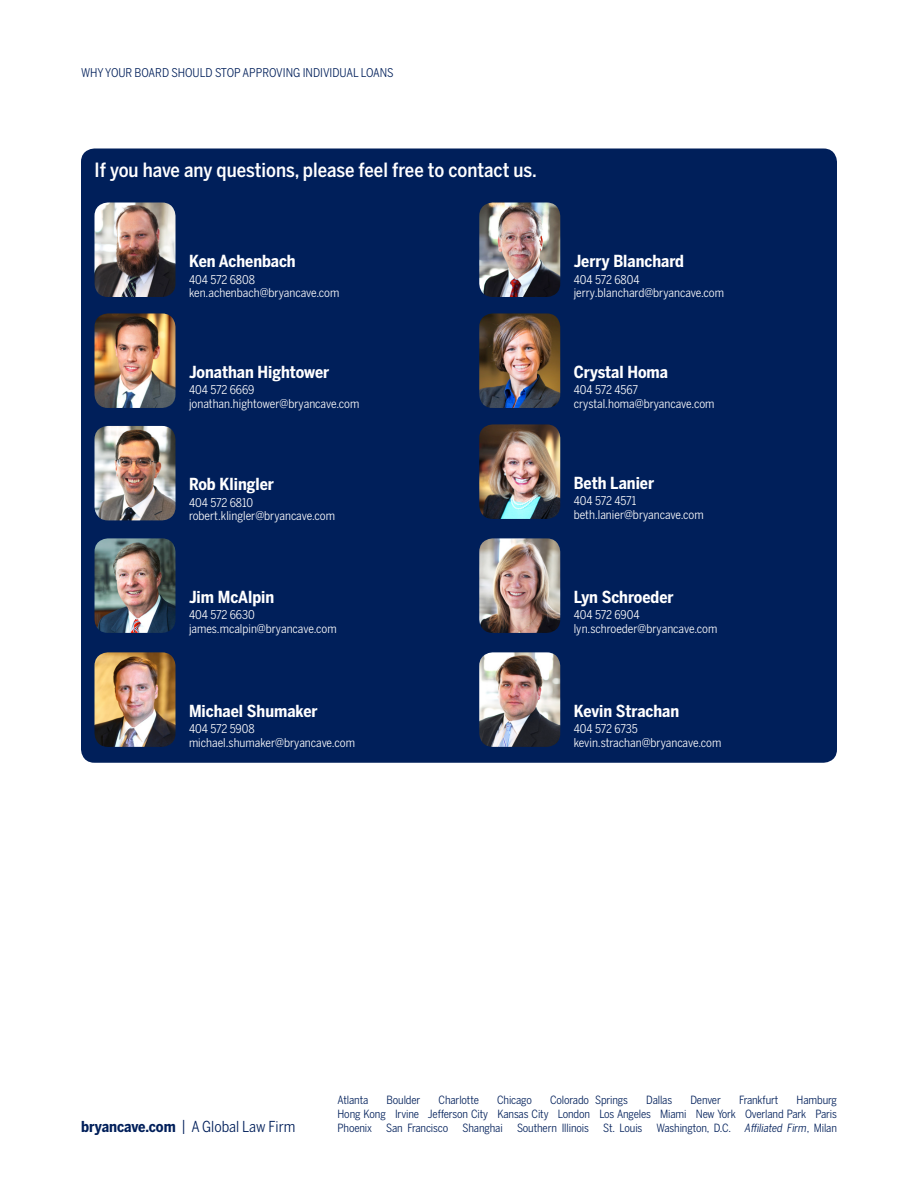
<style>
.page{position:relative;width:918px;height:1188px;background:#fff}
.page>*{position:absolute;margin:0;border:0;box-sizing:border-box;transform-origin:0 0}
.Subhead_1{font:500 19.5px "Benton Sans Cond";color:#fff}
.Contact_Name{font:700 16.5px "Benton Sans Cond";color:#fff}
.t1{font:15px "Benton Sans Cond";color:#001f5a}
.Email{font:12px "Benton Sans Cond";color:#fff}
.Phone{font:12px "Benton Sans Cond";color:#fff}
.t2{font:12px "Benton Sans Cond";color:#001f5a}
.Phone-2{font:12px "Benton Sans Cond";letter-spacing:-.025em;color:#fff}
.Back_Cover_City{font:11.25px/14.2px "Benton Sans Cond";letter-spacing:-.01em;color:#001f5a}
.s1{font-weight:700}
.s2{font-style:italic}
</style>
<div class="page">
<div style="left:81px;top:148px;width:756px;height:615px;background:#001f5a;border-radius:14px"></div>
<img style="left:94px;top:202px;width:82px;height:95px">
<img style="left:94px;top:313px;width:82px;height:95px">
<img style="left:479px;top:424px;width:81px;height:95px">
<img style="left:479px;top:538px;width:81px;height:95px">
<img style="left:479px;top:652px;width:81px;height:95px">
<img style="left:479px;top:202px;width:81px;height:95px">
<img style="left:479px;top:313px;width:81px;height:95px">
<img style="left:94px;top:426px;width:82px;height:94px">
<img style="left:94px;top:538px;width:82px;height:95px">
<img style="left:94px;top:652px;width:82px;height:95px">
<p class="t2" style="left:81px;top:66px;width:314px">WHY YOUR BOARD SHOULD STOP APPROVING INDIVIDUAL LOANS</p>
<p class="Subhead_1" style="left:94px;top:159px;width:444px">If you have any questions, please feel free to contact us.</p>
<p class="Contact_Name" style="left:189px;top:251px;width:108px">Ken Achenbach</p>
<p class="Phone" style="left:189px;top:272px;width:68px">404 572 6808</p>
<p class="Email" style="left:189px;top:286px;width:152px">ken.achenbach@bryancave.com</p>
<p class="Contact_Name" style="left:189px;top:362px;width:142px">Jonathan Hightower</p>
<p class="Phone" style="left:189px;top:383px;width:67px">404 572 6669</p>
<p class="Email" style="left:189px;top:397px;width:172px">jonathan.hightower@bryancave.com</p>
<p class="Contact_Name" style="left:189px;top:475px;width:86px">Rob Klingler</p>
<p class="Phone" style="left:189px;top:496px;width:66px">404 572 6810</p>
<p class="Email" style="left:189px;top:509px;width:148px">robert.klingler@bryancave.com</p>
<p class="Contact_Name" style="left:189px;top:587px;width:87px">Jim McAlpin</p>
<p class="Phone" style="left:189px;top:608px;width:67px">404 572 6630</p>
<p class="Email" style="left:189px;top:622px;width:149px">james.mcalpin@bryancave.com</p>
<p class="Contact_Name" style="left:189px;top:701px;width:130px">Michael Shumaker</p>
<p class="Phone" style="left:189px;top:722px;width:67px">404 572 5908</p>
<p class="Email" style="left:189px;top:736px;width:167px">michael.shumaker@bryancave.com</p>
<p class="Contact_Name" style="left:574px;top:251px;width:112px">Jerry Blanchard</p>
<p class="Phone" style="left:574px;top:272px;width:67px">404 572 6804</p>
<p class="Email" style="left:574px;top:286px;width:152px">jerry.blanchard@bryancave.com</p>
<p class="Contact_Name" style="left:574px;top:362px;width:96px">Crystal Homa</p>
<p class="Phone" style="left:574px;top:383px;width:66px">404 572 4567</p>
<p class="Email" style="left:574px;top:397px;width:142px">crystal.homa@bryancave.com</p>
<p class="Contact_Name" style="left:574px;top:473px;width:82px">Beth Lanier</p>
<p class="Phone" style="left:574px;top:494px;width:64px">404 572 4571</p>
<p class="Email" style="left:574px;top:508px;width:132px">beth.lanier@bryancave.com</p>
<p class="Contact_Name" style="left:574px;top:587px;width:101px">Lyn Schroeder</p>
<p class="Phone" style="left:574px;top:608px;width:67px">404 572 6904</p>
<p class="Email" style="left:574px;top:622px;width:145px">lyn.schroeder@bryancave.com</p>
<p class="Contact_Name" style="left:574px;top:701px;width:107px">Kevin Strachan</p>
<p class="Phone-2" style="left:574px;top:722px;width:65px">404 572 6735</p>
<p class="Email" style="left:574px;top:736px;width:149px">kevin.strachan@bryancave.com</p>
<p class="t1" style="left:81px;top:1118px;width:216px"><span class="s1">bryancave.com</span> | A Global Law Firm</p>
<p class="Back_Cover_City" style="left:338px;top:1093px;width:32px">Atlanta</p>
<p class="Back_Cover_City" style="left:387px;top:1093px;width:35px">Boulder</p>
<p class="Back_Cover_City" style="left:439px;top:1093px;width:42px">Charlotte</p>
<p class="Back_Cover_City" style="left:497px;top:1093px;width:36px">Chicago</p>
<p class="Back_Cover_City" style="left:550px;top:1093px;width:79px">Colorado Springs</p>
<p class="Back_Cover_City" style="left:646px;top:1093px;width:28px">Dallas</p>
<p class="Back_Cover_City" style="left:690px;top:1093px;width:32px">Denver</p>
<p class="Back_Cover_City" style="left:739px;top:1093px;width:41px">Frankfurt</p>
<p class="Back_Cover_City" style="left:797px;top:1093px;width:42px">Hamburg</p>
<p class="Back_Cover_City" style="left:338px;top:1107px;width:501px">Hong Kong Irvine Jefferson City Kansas City London Los Angeles Miami New York Overland Park Paris<br>Phoenix</p>
<p class="Back_Cover_City" style="left:386px;top:1121px;width:63px">San Francisco</p>
<p class="Back_Cover_City" style="left:463px;top:1121px;width:42px">Shanghai</p>
<p class="Back_Cover_City" style="left:517px;top:1121px;width:73px">Southern Illinois</p>
<p class="Back_Cover_City" style="left:603px;top:1121px;width:235px">St. Louis Washington, D.C. <span class="s2">Affiliated Firm</span>, Milan</p>
</div>
